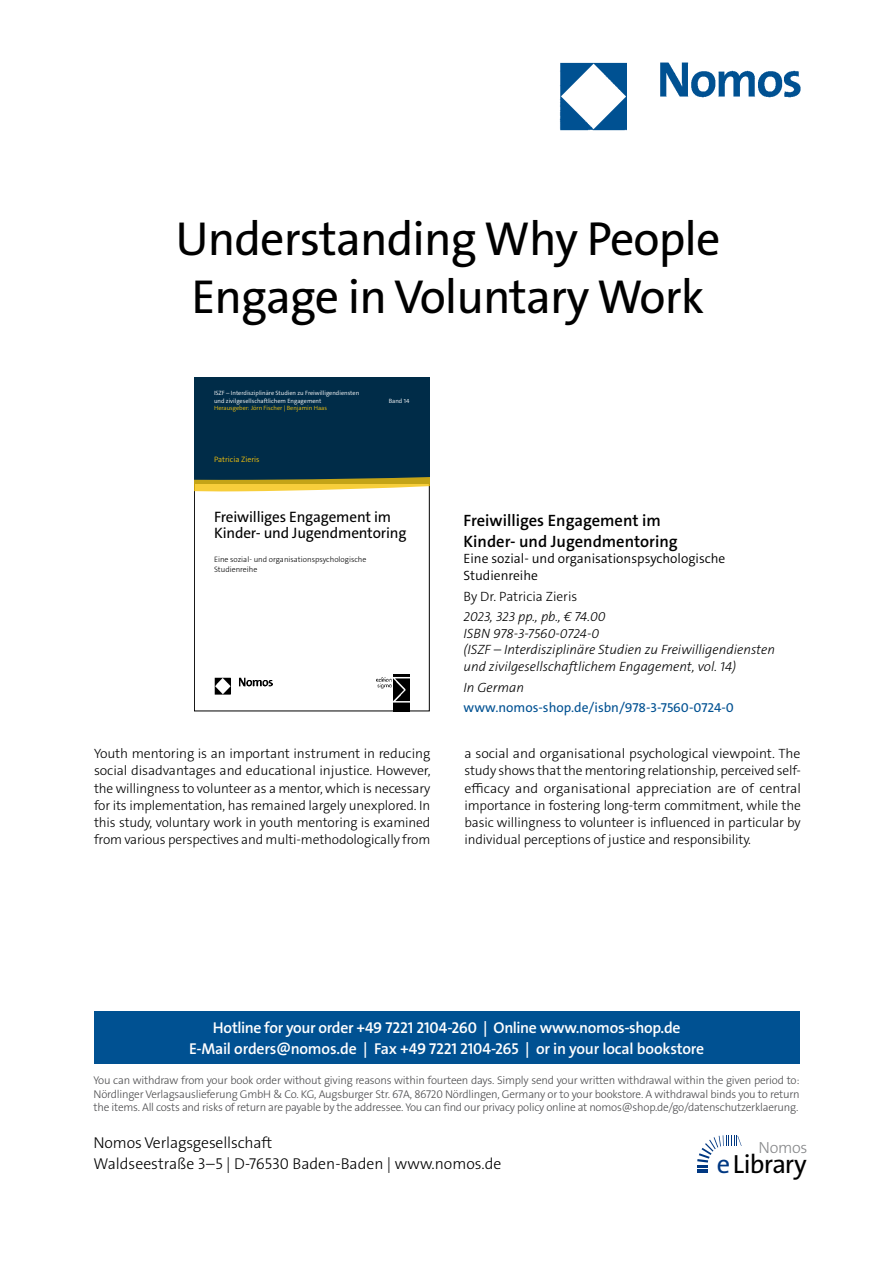
<style>
.page{position:relative;width:893px;height:1263px;background:#fff}
.page>*{position:absolute;margin:0;border:0;box-sizing:border-box;transform-origin:0 0}
._000_Headline{font:48px/57.6px "The Sans Os F";letter-spacing:-.02em;color:#000;text-align:center}
.t1{font:26.4px "The Sans Os F";letter-spacing:-.03em;color:#000}
._001_Buchtitel{font:600 16.5px/21px "The Sans C5";color:#000}
.t2{font:300 16.2px "The Sans Os F";letter-spacing:-.02em;color:#87888a}
.t3{font:600 15.75px/21px "The Sans Os F";letter-spacing:-.02em;color:#fff;text-align:center}
.t4{font:300 15.75px/21px "The Sans Os F";color:#000}
.t5{font:15.15px/16.4px "The Sans C5";letter-spacing:-.01em;color:#000}
._005_FließtextENGLISCH{font:300 13.5px/17.2px "The Sans C5";letter-spacing:-.01em;color:#000;text-align:justify}
._004_Bibilo{font:italic 300 13.5px/16.5px "The Sans C5";color:#000}
._002_Untertitel{font:300 13.5px/16.5px "The Sans C5";color:#000}
.www_link{font:13.5px "The Sans C5";color:#005192}
._003_Autor{font:300 13.5px "The Sans C5";color:#000}
.t6{font:300 11.25px/13.5px "The Sans Os F";letter-spacing:-.02em;color:#4b4b4d;text-align:justify}
.t7{font:300 7.8px/10.1px "The Sans C5";color:#000}
.t8{font:300 7.8px "The Sans C5";color:#f5c20b}
.t9{font:300 6.15px/7.4px "The Sans C5";color:#fff}
.t10{font:300 6.15px "The Sans C5";color:#f5c20b}
.s1{color:#003882}
</style>
<div class="page">
<div style="left:94px;top:1011px;width:705px;height:52px;background:#005192"></div>
<svg style="left:697px;top:1135px;width:45px;height:38px"></svg>
<img style="left:559px;top:62px;width:242px;height:69px">
<div style="left:194px;top:476px;width:236px;height:235px;border:1px solid #000"></div>
<div style="left:194px;top:377px;width:236px;height:107px;background:#002c48"></div>
<img style="left:376px;top:675px;width:34px;height:36px">
<svg style="left:194px;top:477px;width:236px;height:15px"></svg>
<img style="left:214px;top:677px;width:58px;height:17px">
<p class="_000_Headline" style="left:176px;top:210px;width:546px">Understanding Why People<br>Engage in Voluntary Work</p>
<p class="t9" style="left:214px;top:389px;width:147px">ISZF – Interdisziplinäre Studien zu Freiwilligendiensten und zivilgesellschaftlichem Engagement</p>
<p class="t9" style="left:389px;top:397px;width:22px">Band 14</p>
<p class="t10" style="left:214px;top:404px;width:115px">Herausgeber: Jörn Fischer | Benjamin Haas</p>
<p class="t8" style="left:214px;top:455px;width:47px">Patricia Zieris</p>
<p class="t5" style="left:214px;top:509px;width:194px">Freiwilliges Engagement im<br>Kinder- und Jugendmentoring</p>
<p class="t7" style="left:214px;top:554px;width:154px">Eine sozial- und organisationspsychologische<br>Studienreihe</p>
<p class="_001_Buchtitel" style="left:463px;top:510px;width:216px">Freiwilliges Engagement im<br>Kinder- und Jugendmentoring</p>
<p class="_002_Untertitel" style="left:463px;top:550px;width:263px">Eine sozial- und organisationspsychologische<br>Studienreihe</p>
<p class="_003_Autor" style="left:463px;top:587px;width:115px">By Dr. Patricia Zieris</p>
<p class="_004_Bibilo" style="left:463px;top:608px;width:313px">2023, 323 pp., pb., € 74.00<br>ISBN 978-3-7560-0724-0<br>(ISZF – Interdisziplinäre Studien zu Freiwilligendiensten und zivilgesellschaftlichem Engagement, vol. 14)</p>
<p class="_004_Bibilo" style="left:463px;top:679px;width:62px">In German</p>
<p class="www_link" style="left:463px;top:699px;width:272px">www.nomos-shop.de/isbn/978-3-7560-0724-0</p>
<p class="_005_FließtextENGLISCH" style="left:94px;top:745px;width:338px">Youth mentoring is an important instrument in reducing social disadvantages and educational injustice. However, the willingness to volunteer as a mentor, which is necessary for its implementation, has remained largely unexplored. In this study, voluntary work in youth mentoring is examined from various perspectives and multi-methodologically from</p>
<p class="_005_FließtextENGLISCH" style="left:464px;top:745px;width:338px">a social and organisational psychological viewpoint. The study shows that the mentoring relationship, perceived self&shy;efficacy and organisational appreciation are of central importance in fostering long-term commitment, while the basic willingness to volunteer is influenced in particular by individual perceptions of justice and responsibility.</p>
<p class="t3" style="left:189px;top:1017px;width:517px">Hotline for your order +49 7221 2104-260 | Online www.nomos-shop.de<br>E-Mail orders@nomos.de | Fax +49 7221 2104-265 | or in your local bookstore</p>
<p class="t6" style="left:94px;top:1074px;width:708px">You can withdraw from your book order without giving reasons within fourteen days. Simply send your written withdrawal within the given period to:<br>Nördlinger Verlagsauslieferung GmbH &amp; Co. KG, Augsburger Str. 67A, 86720 Nördlingen, Germany or to your bookstore. A withdrawal binds you to return the items. All costs and risks of return are payable by the addressee. You can find our privacy policy online at nomos@shop.de/go/datenschutzerklaerung.</p>
<p class="t4" style="left:94px;top:1133px;width:409px">Nomos Verlagsgesellschaft<br>Waldseestraße 3–5 | D-76530 Baden-Baden | www.nomos.de</p>
<p class="t2" style="left:758px;top:1137px;width:51px">Nomos</p>
<h2 class="t1" style="left:717px;top:1147px;width:91px"><span class="s1">e</span>Library</h2>
</div>
